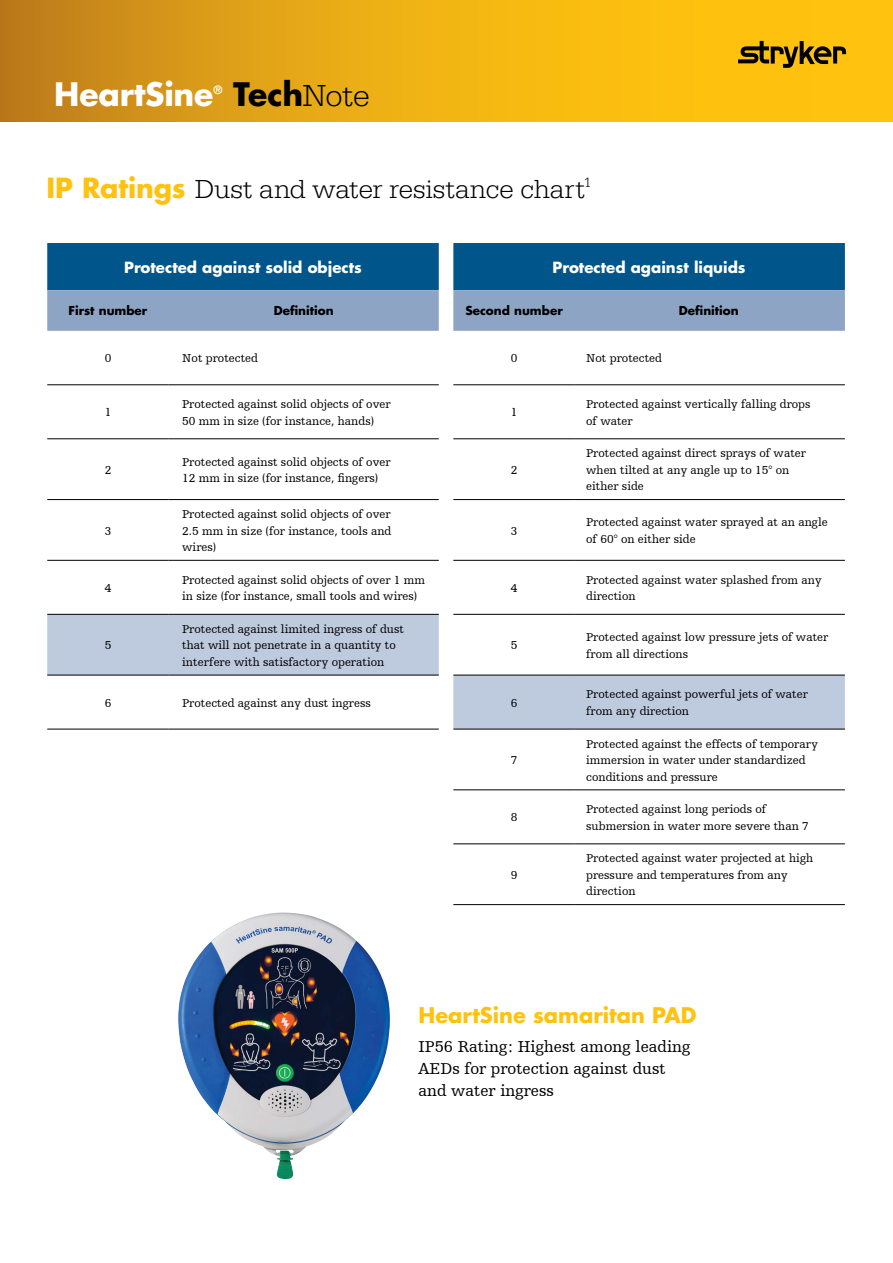
<style>
.page{position:relative;width:893px;height:1263px;background:#fff}
.page>*{position:absolute;margin:0;border:0;box-sizing:border-box;transform-origin:0 0}
.t1{font:700 31.5px "Futura Std";letter-spacing:-.005em;color:#fff}
.t2{font:700 31.5px "Futura Std";color:#000}
.t3{font:300 27px "Egyptienne URW";letter-spacing:.005em;color:#000}
.t4{font:700 21px "Futura Std";color:#ffc20e}
.t5{font:16.5px/22.4px "Humanist Slabserif 712 BT";color:#000}
.t6{font:700 15px "Futura Std";color:#fff}
.t7{font:12px/16.5px "Humanist Slabserif 712 BT";color:#000}
.t8{font:700 12px "Futura Std";color:#000}
.t9{font:700 11.1px "Futura Std";color:#fff}
.s1{font-family:"Egyptienne URW";font-weight:300}
.s2{font-family:"Futura Std";font-weight:700;color:#ffc20e}
</style>
<div class="page">
<svg style="left:47px;top:243px;width:798px;height:88px;background:#457ca7"></svg>
<svg style="left:47px;top:615px;width:798px;height:114px"></svg>
<hr style="left:47px;top:384px;width:122px;height:1px;background:#000">
<hr style="left:169px;top:384px;width:270px;height:1px;background:#000">
<hr style="left:453px;top:384px;width:122px;height:1px;background:#000">
<hr style="left:575px;top:384px;width:270px;height:1px;background:#000">
<hr style="left:47px;top:438px;width:122px;height:1px;background:#000">
<hr style="left:169px;top:438px;width:270px;height:1px;background:#000">
<hr style="left:453px;top:438px;width:122px;height:1px;background:#000">
<hr style="left:575px;top:438px;width:270px;height:1px;background:#000">
<hr style="left:47px;top:499px;width:122px;height:1px;background:#000">
<hr style="left:169px;top:499px;width:270px;height:1px;background:#000">
<hr style="left:453px;top:499px;width:122px;height:1px;background:#000">
<hr style="left:575px;top:499px;width:270px;height:1px;background:#000">
<hr style="left:47px;top:560px;width:122px;height:1px;background:#000">
<hr style="left:169px;top:560px;width:270px;height:1px;background:#000">
<hr style="left:453px;top:560px;width:122px;height:1px;background:#000">
<hr style="left:575px;top:560px;width:270px;height:1px;background:#000">
<hr style="left:47px;top:614px;width:122px;height:1px;background:#000">
<hr style="left:169px;top:614px;width:270px;height:1px;background:#000">
<hr style="left:453px;top:614px;width:122px;height:1px;background:#000">
<hr style="left:575px;top:614px;width:270px;height:1px;background:#000">
<hr style="left:47px;top:675px;width:122px;height:1px;background:#000">
<hr style="left:169px;top:675px;width:270px;height:1px;background:#000">
<hr style="left:453px;top:675px;width:122px;height:1px;background:#000">
<hr style="left:575px;top:675px;width:270px;height:1px;background:#000">
<hr style="left:47px;top:729px;width:122px;height:1px;background:#000">
<hr style="left:169px;top:729px;width:270px;height:1px;background:#000">
<hr style="left:453px;top:729px;width:122px;height:1px;background:#000">
<hr style="left:575px;top:729px;width:270px;height:1px;background:#000">
<hr style="left:453px;top:789px;width:122px;height:1px;background:#000">
<hr style="left:575px;top:789px;width:270px;height:1px;background:#000">
<hr style="left:453px;top:843px;width:122px;height:1px;background:#000">
<hr style="left:575px;top:843px;width:270px;height:1px;background:#000">
<hr style="left:453px;top:904px;width:122px;height:1px;background:#000">
<hr style="left:575px;top:904px;width:270px;height:1px;background:#000">
<img style="left:178px;top:912px;width:212px;height:267px">
<svg style="left:0;top:0;width:893px;height:122px;background:#eaac13"></svg>
<svg style="left:738px;top:41px;width:108px;height:27px;background:#9d7808"></svg>
<p class="t1" style="left:54px;top:73px;width:161px">HeartSine</p>
<p class="t9" style="left:213px;top:82px;width:10px">®</p>
<p class="t2" style="left:233px;top:73px;width:138px">Tech<span class="s1">Note</span></p>
<p class="t3" style="left:46px;top:173px;width:546px"><span class="s2">IP Ratings</span> Dust and water resistance chart<sup>1</sup></p>
<p class="t6" style="left:124px;top:257px;width:239px">Protected against solid objects</p>
<p class="t6" style="left:553px;top:257px;width:195px">Protected against liquids</p>
<p class="t8" style="left:69px;top:303px;width:80px">First number</p>
<p class="t8" style="left:274px;top:303px;width:61px">Definition</p>
<p class="t8" style="left:465px;top:303px;width:99px">Second number</p>
<p class="t8" style="left:679px;top:303px;width:61px">Definition</p>
<p class="t7" style="left:105px;top:350px;width:8px">0</p>
<p class="t7" style="left:182px;top:350px;width:77px">Not protected</p>
<p class="t7" style="left:511px;top:350px;width:8px">0</p>
<p class="t7" style="left:586px;top:350px;width:77px">Not protected</p>
<p class="t7" style="left:105px;top:404px;width:8px">1</p>
<p class="t7" style="left:182px;top:396px;width:210px">Protected against solid objects of over<br>50 mm in size (for instance, hands)</p>
<p class="t7" style="left:511px;top:404px;width:8px">1</p>
<p class="t7" style="left:586px;top:396px;width:226px">Protected against vertically falling drops of water</p>
<p class="t7" style="left:105px;top:461px;width:8px">2</p>
<p class="t7" style="left:182px;top:453px;width:210px">Protected against solid objects of over<br>12 mm in size (for instance, fingers)</p>
<p class="t7" style="left:511px;top:461px;width:8px">2</p>
<p class="t7" style="left:586px;top:445px;width:221px">Protected against direct sprays of water when tilted at any angle up to 15° on either side</p>
<p class="t7" style="left:105px;top:522px;width:8px">3</p>
<p class="t7" style="left:182px;top:506px;width:211px;text-align:justify">Protected against solid objects of over 2.5 mm in size (for instance, tools and wires)</p>
<p class="t7" style="left:511px;top:522px;width:8px">3</p>
<p class="t7" style="left:586px;top:514px;width:243px">Protected against water sprayed at an angle of 60° on either side</p>
<p class="t7" style="left:105px;top:579px;width:8px">4</p>
<p class="t7" style="left:182px;top:571px;width:244px">Protected against solid objects of over 1 mm in size (for instance, small tools and wires)</p>
<p class="t7" style="left:511px;top:579px;width:8px">4</p>
<p class="t7" style="left:586px;top:571px;width:237px">Protected against water splashed from any direction</p>
<p class="t7" style="left:105px;top:637px;width:8px">5</p>
<p class="t7" style="left:182px;top:620px;width:223px">Protected against limited ingress of dust that will not penetrate in a quantity to interfere with satisfactory operation</p>
<p class="t7" style="left:511px;top:637px;width:8px">5</p>
<p class="t7" style="left:586px;top:629px;width:244px">Protected against low pressure jets of water from all directions</p>
<p class="t7" style="left:105px;top:694px;width:8px">6</p>
<p class="t7" style="left:182px;top:694px;width:190px">Protected against any dust ingress</p>
<p class="t7" style="left:511px;top:694px;width:8px">6</p>
<p class="t7" style="left:586px;top:686px;width:223px">Protected against powerful jets of water from any direction</p>
<p class="t7" style="left:511px;top:751px;width:8px">7</p>
<p class="t7" style="left:586px;top:735px;width:233px">Protected against the effects of temporary immersion in water under standardized conditions and pressure</p>
<p class="t7" style="left:511px;top:809px;width:8px">8</p>
<p class="t7" style="left:586px;top:801px;width:224px">Protected against long periods of submersion in water more severe than 7</p>
<p class="t7" style="left:511px;top:866px;width:8px">9</p>
<p class="t7" style="left:586px;top:850px;width:229px">Protected against water projected at high pressure and temperatures from any direction</p>
<p class="t4" style="left:418px;top:1001px;width:280px">HeartSine samaritan PAD</p>
<p class="t5" style="left:418px;top:1035px;width:274px">IP56 Rating: Highest among leading<br>AEDs for protection against dust and water ingress</p>
</div>
